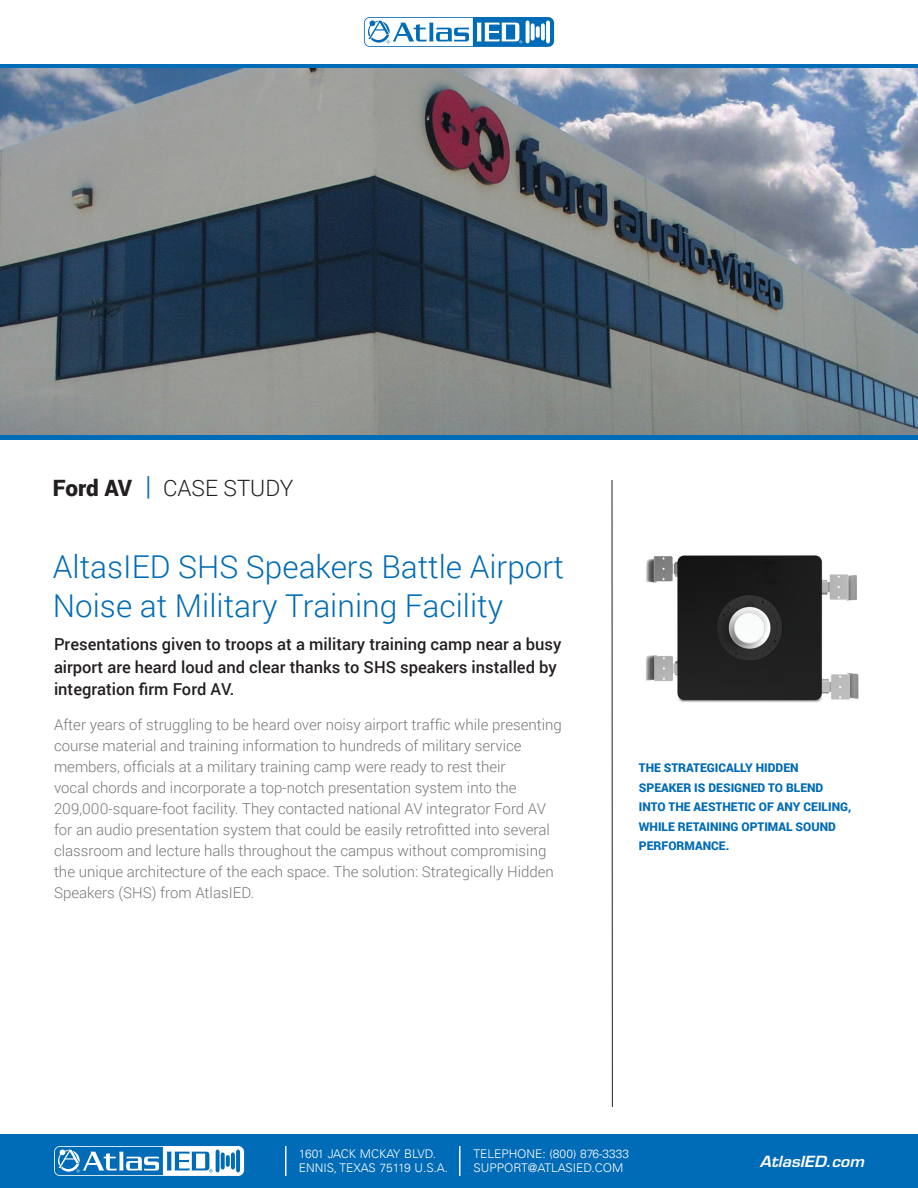
<style>
.page{position:relative;width:918px;height:1188px;background:#fff}
.page>*{position:absolute;margin:0;border:0;box-sizing:border-box;transform-origin:0 0}
.t1{font:300 31.5px/39px "Roboto";color:#006bb6}
.t2{font:300 22.5px "Roboto";color:#231f20}
.t3{font:500 16.5px/22.5px "Roboto";color:#231f20}
.t4{font:300 15px/21px "Roboto";color:#767779}
.t5{font:italic 600 15px "Eurostile LT Std";color:#fff;scale:1.05 1}
.t6{font:900 12px/19.5px "Roboto";color:#006bb6}
.t7{font:300 12px/13.5px "Univers LT";color:#fff}
.s1{font-weight:900}
.s2{font-family:"Akzidenz Grotesk BE";font-weight:400;color:#006bb6}
</style>
<div class="page">
<hr style="left:0;top:64px;width:918px;height:4px;background:#006bb6">
<svg style="left:364px;top:17px;width:190px;height:30px"></svg>
<svg style="left:526px;top:21px;width:4px;height:22px"></svg>
<hr style="left:546px;top:21px;width:4px;height:22px;background:#fff;border-radius:2px">
<svg style="left:531px;top:23px;width:4px;height:18px"></svg>
<svg style="left:541px;top:23px;width:4px;height:18px"></svg>
<svg style="left:536px;top:26px;width:4px;height:12px"></svg>
<svg style="left:365px;top:18px;width:157px;height:28px"></svg>
<div style="left:0;top:1134px;width:918px;height:54px;background:#006bb6"></div>
<svg style="left:54px;top:1146px;width:190px;height:30px"></svg>
<hr style="left:285px;top:1146px;width:2px;height:30px;background:#fff">
<hr style="left:459px;top:1146px;width:1px;height:30px;background:#fff">
<img style="left:0;top:68px;width:918px;height:367px">
<div style="left:0;top:435px;width:918px;height:5px;background:#006bb6"></div>
<hr style="left:612px;top:480px;width:1px;height:627px;background:#231f20">
<img style="left:646px;top:555px;width:213px;height:148px">
<h2 class="t2" style="left:53px;top:473px;width:242px"><span class="s1">Ford AV</span> <span class="s2">|</span> CASE STUDY</h2>
<h1 class="t1" style="left:53px;top:547px;width:513px">AltasIED SHS Speakers Battle Airport<br>Noise at Military Training Facility</h1>
<p class="t3" style="left:54px;top:633px;width:509px">Presentations given to troops at a military training camp near a busy airport are heard loud and clear thanks to SHS speakers installed by integration firm Ford AV.</p>
<p class="t4" style="left:54px;top:714px;width:509px">After years of struggling to be heard over noisy airport traffic while presenting course material and training information to hundreds of military service members, officials at a military training camp were ready to rest their<br>vocal chords and incorporate a top-notch presentation system into the 209,000-square-foot facility. They contacted national AV integrator Ford AV for an audio presentation system that could be easily retrofitted into several classroom and lecture halls throughout the campus without compromising the unique architecture of the each space. The solution: Strategically Hidden Speakers (SHS) from AtlasIED.</p>
<p class="t6" style="left:639px;top:758px;width:214px">THE STRATEGICALLY HIDDEN<br>SPEAKER IS DESIGNED TO BLEND<br>INTO THE AESTHETIC OF ANY CEILING,<br>WHILE RETAINING OPTIMAL SOUND<br>PERFORMANCE.</p>
<p class="t7" style="left:299px;top:1147px;width:151px">1601 JACK MCKAY BLVD.<br>ENNIS, TEXAS 75119 U.S.A.</p>
<p class="t7" style="left:473px;top:1147px;width:157px">TELEPHONE: (800) 876-3333<br>SUPPORT@ATLASIED.COM</p>
<p class="t5" style="left:760px;top:1152px;width:101px">AtlasIED.com</p>
</div>
